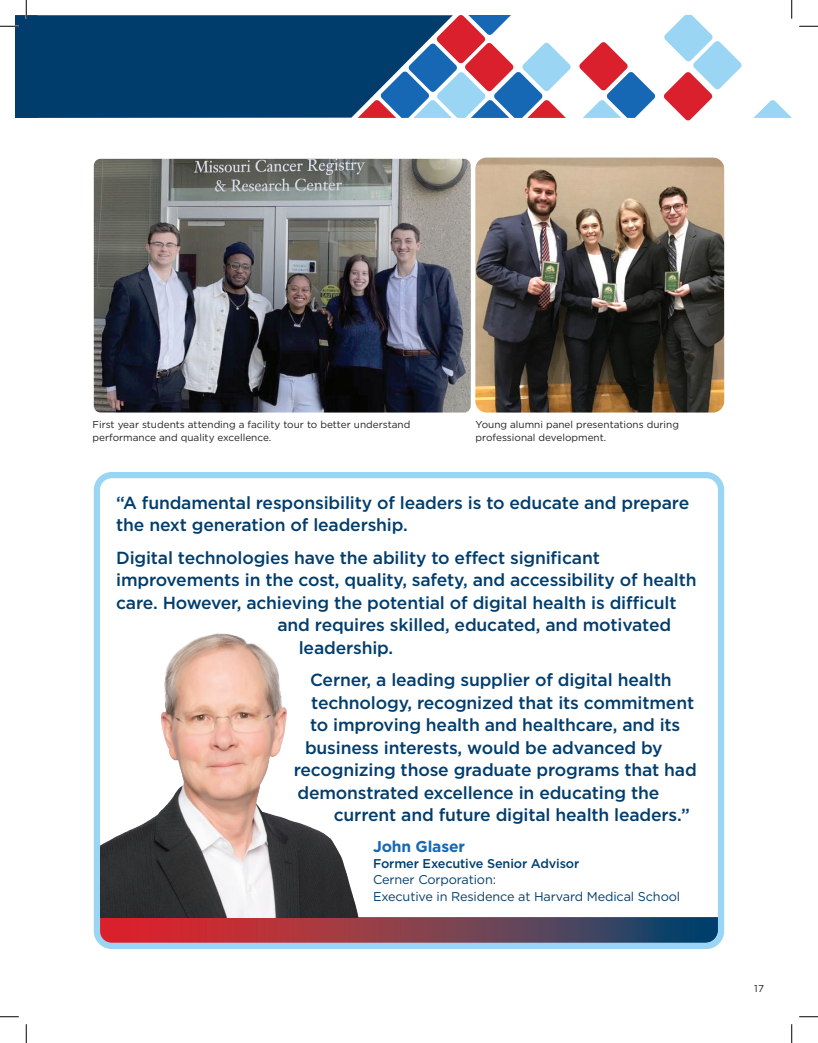
<style>
.page{position:relative;width:818px;height:1043px;background:#fff}
.page>*{position:absolute;margin:0;border:0;box-sizing:border-box;transform-origin:0 0}
.t1{font:500 17.5px/22.5px "Gotham";letter-spacing:-.01em;color:#003d6d}
.t2{font:700 15.62px "Gotham";letter-spacing:-.01em;color:#1768b4}
.t3{font:12.62px/16.2px "Gotham";letter-spacing:-.01em;color:#003d6d}
.t4{font:500 12.62px "Gotham";letter-spacing:-.01em;color:#003d6d}
.t5{font:10px/12.5px "Gotham";color:#231f20}
</style>
<div class="page">
<svg style="left:753px;top:100px;width:38px;height:18px"></svg>
<svg style="left:579px;top:42px;width:76px;height:76px"></svg>
<svg style="left:664px;top:15px;width:77px;height:106px"></svg>
<svg style="left:453px;top:15px;width:118px;height:103px"></svg>
<svg style="left:38px;top:15px;width:415px;height:103px;background:#0f4777"></svg>
<svg style="left:101px;top:917px;width:616px;height:25px;background:#7f3b4c"></svg>
<div style="left:94px;top:472px;width:630px;height:477px;border:6px solid #9ad5f4;border-radius:15px"></div>
<img style="left:101px;top:633px;width:258px;height:284px">
<img style="left:94px;top:159px;width:377px;height:253px">
<img style="left:475px;top:158px;width:249px;height:254px">
<svg style="left:799px;top:25px;width:19px;height:2px"></svg>
<svg style="left:0;top:1016px;width:19px;height:1px"></svg>
<svg style="left:799px;top:1016px;width:19px;height:1px"></svg>
<svg style="left:0;top:0;width:38px;height:118px"></svg>
<svg style="left:25px;top:1024px;width:2px;height:18px"></svg>
<svg style="left:791px;top:0;width:1px;height:19px"></svg>
<svg style="left:791px;top:1024px;width:1px;height:18px"></svg>
<p class="t5" style="left:92px;top:418px;width:319px">First year students attending a facility tour to better understand performance and quality excellence.</p>
<p class="t5" style="left:475px;top:418px;width:205px">Young alumni panel presentations during professional development.</p>
<p class="t1" style="left:116px;top:491px;width:574px">“A fundamental responsibility of leaders is to educate and prepare the next generation of leadership.</p>
<p class="t1" style="left:116px;top:546px;width:485px">Digital technologies have the ability to effect significant</p>
<p class="t1" style="left:116px;top:568px;width:582px">improvements in the cost, quality, safety, and accessibility of health</p>
<p class="t1" style="left:116px;top:591px;width:562px">care. However, achieving the potential of digital health is difficult</p>
<p class="t1" style="left:277px;top:613px;width:395px">and requires skilled, educated, and motivated</p>
<p class="t1" style="left:299px;top:636px;width:96px">leadership.</p>
<p class="t1" style="left:310px;top:668px;width:363px">Cerner, a leading supplier of digital health</p>
<p class="t1" style="left:311px;top:691px;width:384px">technology, recognized that its commitment</p>
<p class="t1" style="left:310px;top:713px;width:372px">to improving health and healthcare, and its</p>
<p class="t1" style="left:305px;top:736px;width:359px">business interests, would be advanced by</p>
<p class="t1" style="left:294px;top:758px;width:404px">recognizing those graduate programs that had</p>
<p class="t1" style="left:297px;top:781px;width:363px">demonstrated excellence in educating the</p>
<p class="t1" style="left:334px;top:803px;width:357px">current and future digital health leaders.”</p>
<p class="t2" style="left:373px;top:835px;width:93px">John Glaser</p>
<p class="t4" style="left:373px;top:855px;width:208px">Former Executive Senior Advisor</p>
<p class="t3" style="left:373px;top:871px;width:308px">Cerner Corporation:<br>Executive in Residence at Harvard Medical School</p>
<p class="t5" style="left:754px;top:982px;width:11px">17</p>
</div>
